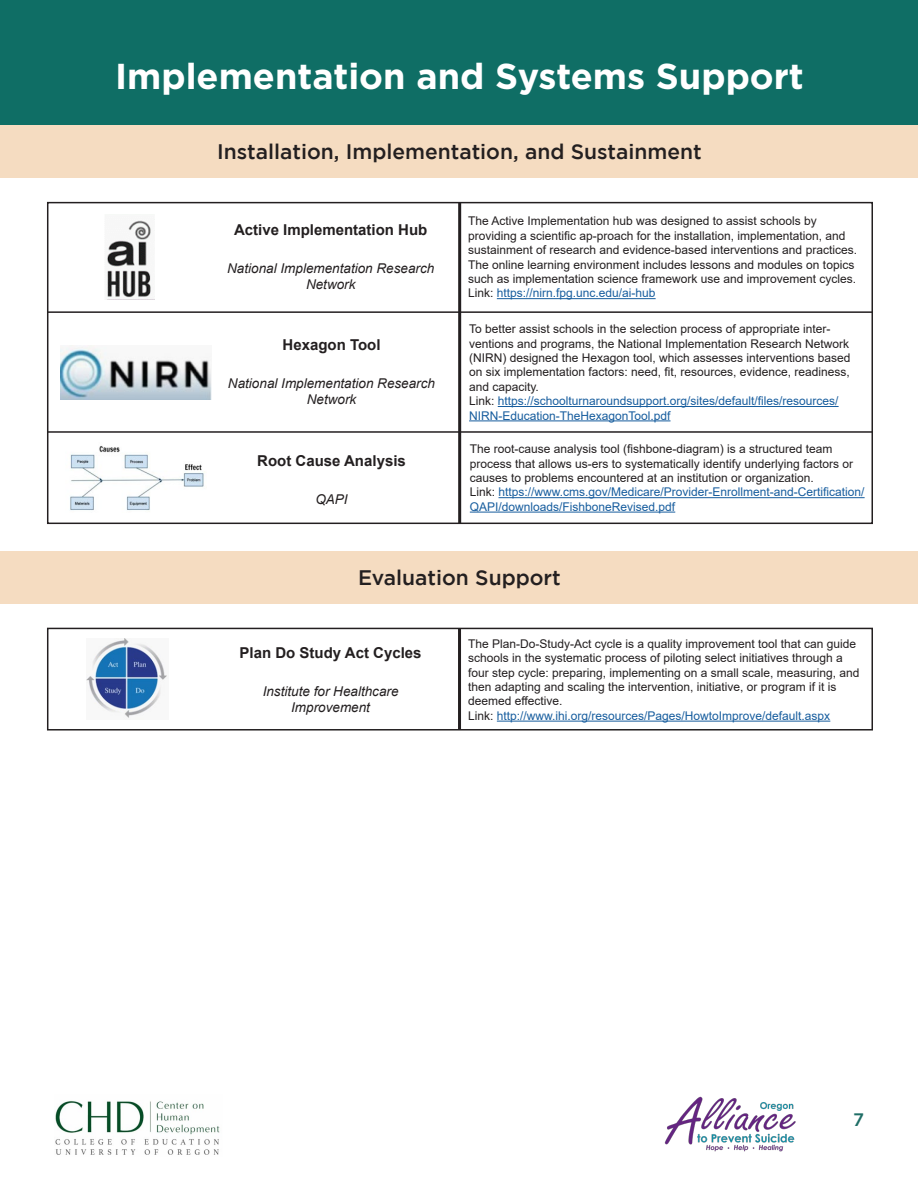
<style>
.page{position:relative;width:918px;height:1188px;background:#fff}
.page>*{position:absolute;margin:0;border:0;box-sizing:border-box;transform-origin:0 0}
.Category{font:700 36px "Gotham";color:#fff}
.Sub_Category{font:500 21px "Gotham";color:#231f20}
.t1{font:500 18px "Gotham";color:#1f6e66}
.t2{font:700 15px "Arial";color:#231f20}
.t3{font:italic 13.5px/16.2px "Arial";color:#231f20;text-align:center}
.Fine_Description{font:12px/14.4px "Arial";color:#231f20}
.Fine_Description-2{font:12px/14.4px "Arial";color:#175d9e}
.s1{color:#231f20}
</style>
<div class="page">
<div style="left:1px;top:0;width:917px;height:125px;background:#0f6e65"></div>
<div style="left:1px;top:552px;width:917px;height:52px;background:#f5dcc1"></div>
<hr style="left:458px;top:628px;width:3px;height:102px;background:#231f20">
<hr style="left:497px;top:721px;width:333px;height:1px;background:#175d9e">
<div style="left:47px;top:628px;width:826px;height:103px;border:2px solid #231f20"></div>
<div style="left:1px;top:125px;width:917px;height:52px;background:#f5dcc1"></div>
<hr style="left:48px;top:311px;width:824px;height:2px;background:#231f20">
<hr style="left:458px;top:203px;width:3px;height:320px;background:#231f20">
<hr style="left:497px;top:298px;width:159px;height:1px;background:#175d9e">
<hr style="left:498px;top:406px;width:341px;height:1px;background:#175d9e">
<hr style="left:469px;top:420px;width:202px;height:1px;background:#175d9e">
<hr style="left:48px;top:431px;width:824px;height:2px;background:#231f20">
<hr style="left:499px;top:497px;width:366px;height:1px;background:#175d9e">
<hr style="left:470px;top:512px;width:205px;height:1px;background:#175d9e">
<div style="left:47px;top:202px;width:826px;height:322px;border:2px solid #231f20"></div>
<img style="left:87px;top:638px;width:80px;height:80px">
<img style="left:70px;top:446px;width:135px;height:65px">
<img style="left:61px;top:345px;width:150px;height:54px">
<img style="left:106px;top:219px;width:49px;height:80px">
<img style="left:664px;top:1096px;width:132px;height:56px">
<img style="left:55px;top:1101px;width:165px;height:54px">
<p class="Category" style="left:115px;top:55px;width:690px">Implementation and Systems Support</p>
<p class="Sub_Category" style="left:217px;top:139px;width:486px">Installation, Implementation, and Sustainment</p>
<p class="t2" style="left:234px;top:220px;width:195px">Active Implementation Hub</p>
<p class="t3" style="left:227px;top:261px;width:209px">National Implementation Research<br>Network</p>
<p class="t2" style="left:283px;top:334px;width:100px">Hexagon Tool</p>
<p class="t3" style="left:228px;top:375px;width:209px">National Implementation Research<br>Network</p>
<p class="t2" style="left:257px;top:450px;width:150px">Root Cause Analysis</p>
<p class="t3" style="left:315px;top:491px;width:34px">QAPI</p>
<p class="Fine_Description" style="left:468px;top:214px;width:390px">The Active Implementation hub was designed to assist schools by providing a scientific ap-proach for the installation, implementation, and sustainment of research and evidence-based interventions and practices.<br>The online learning environment includes lessons and modules on topics such as implementation science framework use and improvement cycles.</p>
<p class="Fine_Description-2" style="left:468px;top:286px;width:189px"><span class="s1">Link:</span> https://nirn.fpg.unc.edu/ai-hub</p>
<p class="Fine_Description" style="left:469px;top:322px;width:383px">To better assist schools in the selection process of appropriate inter&shy;ventions and programs, the National Implementation Research Network (NIRN) designed the Hexagon tool, which assesses interventions based on six implementation factors: need, fit, resources, evidence, readiness, and capacity.</p>
<p class="Fine_Description-2" style="left:469px;top:394px;width:371px"><span class="s1">Link:</span> https://schoolturnaroundsupport.org/sites/default/files/resources/<br>NIRN-Education-TheHexagonTool.pdf</p>
<p class="Fine_Description" style="left:470px;top:442px;width:385px">The root-cause analysis tool (fishbone-diagram) is a structured team process that allows us-ers to systematically identify underlying factors or causes to problems encountered at an institution or organization.</p>
<p class="Fine_Description-2" style="left:470px;top:485px;width:396px"><span class="s1">Link:</span> https://www.cms.gov/Medicare/Provider-Enrollment-and-Certification/<br>QAPI/downloads/FishboneRevised.pdf</p>
<p class="Sub_Category" style="left:358px;top:566px;width:204px">Evaluation Support</p>
<p class="t2" style="left:240px;top:642px;width:183px">Plan Do Study Act Cycles</p>
<p class="t3" style="left:263px;top:683px;width:137px">Institute for Healthcare<br>Improvement</p>
<p class="Fine_Description" style="left:468px;top:636px;width:393px">The Plan-Do-Study-Act cycle is a quality improvement tool that can guide schools in the systematic process of piloting select initiatives through a four step cycle: preparing, implementing on a small scale, measuring, and then adapting and scaling the intervention, initiative, or program if it is deemed effective.</p>
<p class="Fine_Description-2" style="left:468px;top:708px;width:364px"><span class="s1">Link:</span> http://www.ihi.org/resources/Pages/HowtoImprove/default.aspx</p>
<p class="t1" style="left:853px;top:1109px;width:12px">7</p>
</div>
